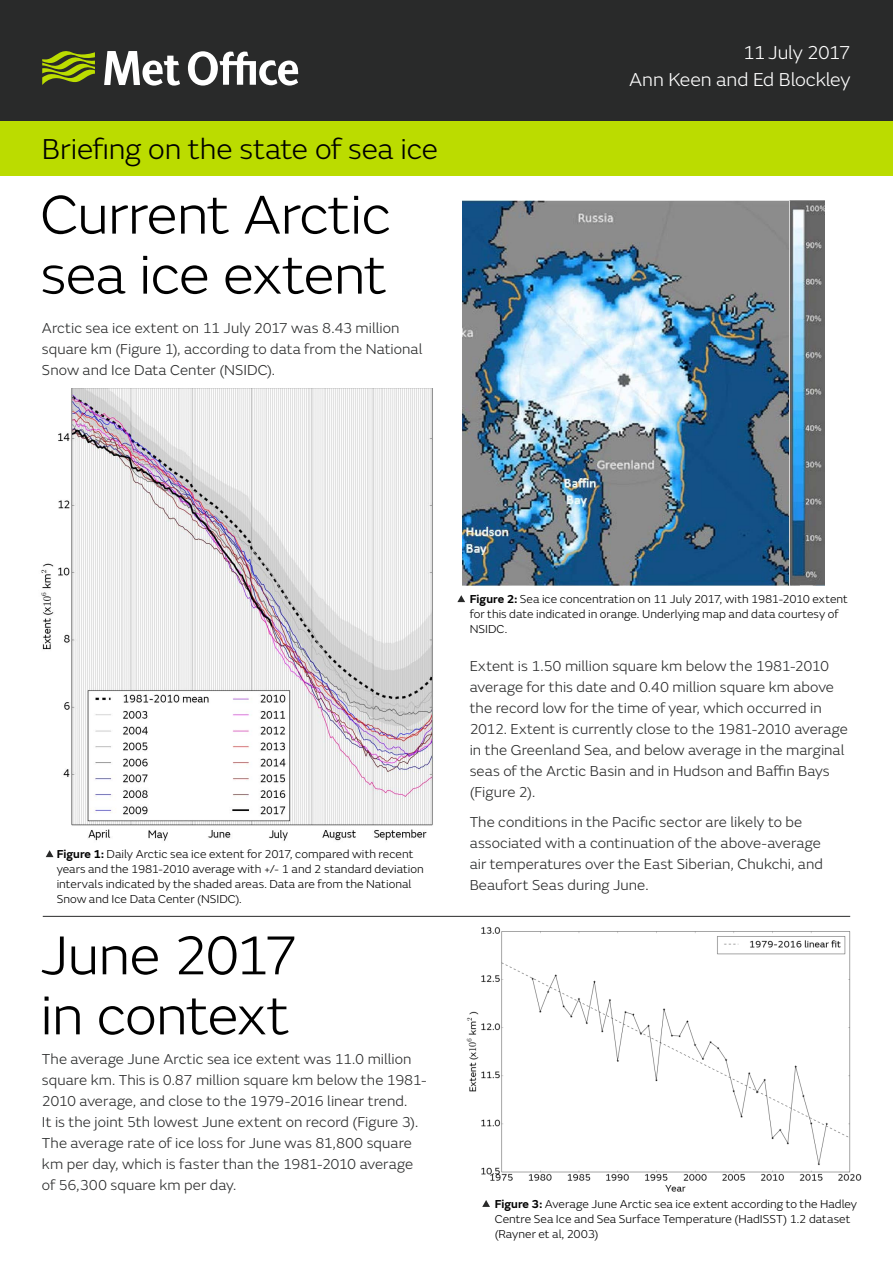
<style>
.page{position:relative;width:893px;height:1263px;background:#fff}
.page>*{position:absolute;margin:0;border:0;box-sizing:border-box;transform-origin:0 0}
.t1{font:300 57px/60px "FS Emeric";letter-spacing:-.015em;color:#000}
.t2{font:300 30px "FS Emeric";letter-spacing:-.005em;color:#000}
.t3{font:300 19.5px/27px "FS Emeric";letter-spacing:-.01em;color:#fff;text-align:right}
.t4{font:300 15px/21px "FS Emeric";letter-spacing:.005em;color:#292a2a}
.t5{font:300 12px/15px "FS Emeric";color:#000}
.s1{font-weight:600}
</style>
<div class="page">
<div style="left:0;top:121px;width:893px;height:55px;background:#bbdc00"></div>
<div style="left:0;top:0;width:893px;height:121px;background:#292a2a"></div>
<svg style="left:104px;top:51px;width:195px;height:35px"></svg>
<svg style="left:42px;top:51px;width:53px;height:34px"></svg>
<img style="left:41px;top:388px;width:393px;height:453px">
<img style="left:462px;top:201px;width:362px;height:385px">
<svg style="left:46px;top:850px;width:7px;height:7px"></svg>
<svg style="left:457px;top:595px;width:8px;height:7px"></svg>
<img style="left:466px;top:927px;width:396px;height:265px">
<hr style="left:43px;top:916px;width:807px;height:1px;background:#292a2a">
<svg style="left:482px;top:1200px;width:8px;height:7px"></svg>
<h2 class="t2" style="left:42px;top:128px;width:398px">Briefing on the state of sea ice</h2>
<h1 class="t1" style="left:40px;top:182px;width:352px">Current Arctic sea ice extent</h1>
<p class="t4" style="left:42px;top:316px;width:382px">Arctic sea ice extent on 11 July 2017 was 8.43 million square km (Figure 1), according to data from the National<br>Snow and Ice Data Center (NSIDC).</p>
<h3 class="t3" style="left:629px;top:38px;width:223px">11 July 2017<br>Ann Keen and Ed Blockley</h3>
<p class="t5" style="left:57px;top:846px;width:369px"><span class="s1">Figure 1:</span> Daily Arctic sea ice extent for 2017, compared with recent years and the 1981-2010 average with +/- 1 and 2 standard deviation intervals indicated by the shaded areas. Data are from the National Snow and Ice Data Center (NSIDC).</p>
<h1 class="t1" style="left:40px;top:923px;width:259px">June 2017 in context</h1>
<p class="t4" style="left:42px;top:1047px;width:387px">The average June Arctic sea ice extent was 11.0 million square km. This is 0.87 million square km below the 1981- 2010 average, and close to the 1979-2016 linear trend.<br>It is the joint 5th lowest June extent on record (Figure 3).<br>The average rate of ice loss for June was 81,800 square km per day, which is faster than the 1981-2010 average of 56,300 square km per day.</p>
<p class="t5" style="left:470px;top:591px;width:380px"><span class="s1">Figure 2:</span> Sea ice concentration on 11 July 2017, with 1981-2010 extent for this date indicated in orange. Underlying map and data courtesy of<br>NSIDC.</p>
<p class="t4" style="left:470px;top:655px;width:380px">Extent is 1.50 million square km below the 1981-2010 average for this date and 0.40 million square km above the record low for the time of year, which occurred in 2012. Extent is currently close to the 1981-2010 average in the Greenland Sea, and below average in the marginal seas of the Arctic Basin and in Hudson and Baffin Bays (Figure 2).</p>
<p class="t4" style="left:470px;top:810px;width:355px">The conditions in the Pacific sector are likely to be associated with a continuation of the above-average air temperatures over the East Siberian, Chukchi, and Beaufort Seas during June.</p>
<p class="t5" style="left:495px;top:1196px;width:364px"><span class="s1">Figure 3:</span> Average June Arctic sea ice extent according to the Hadley<br>Centre Sea Ice and Sea Surface Temperature (HadISST) 1.2 dataset (Rayner et al, 2003)</p>
</div>
